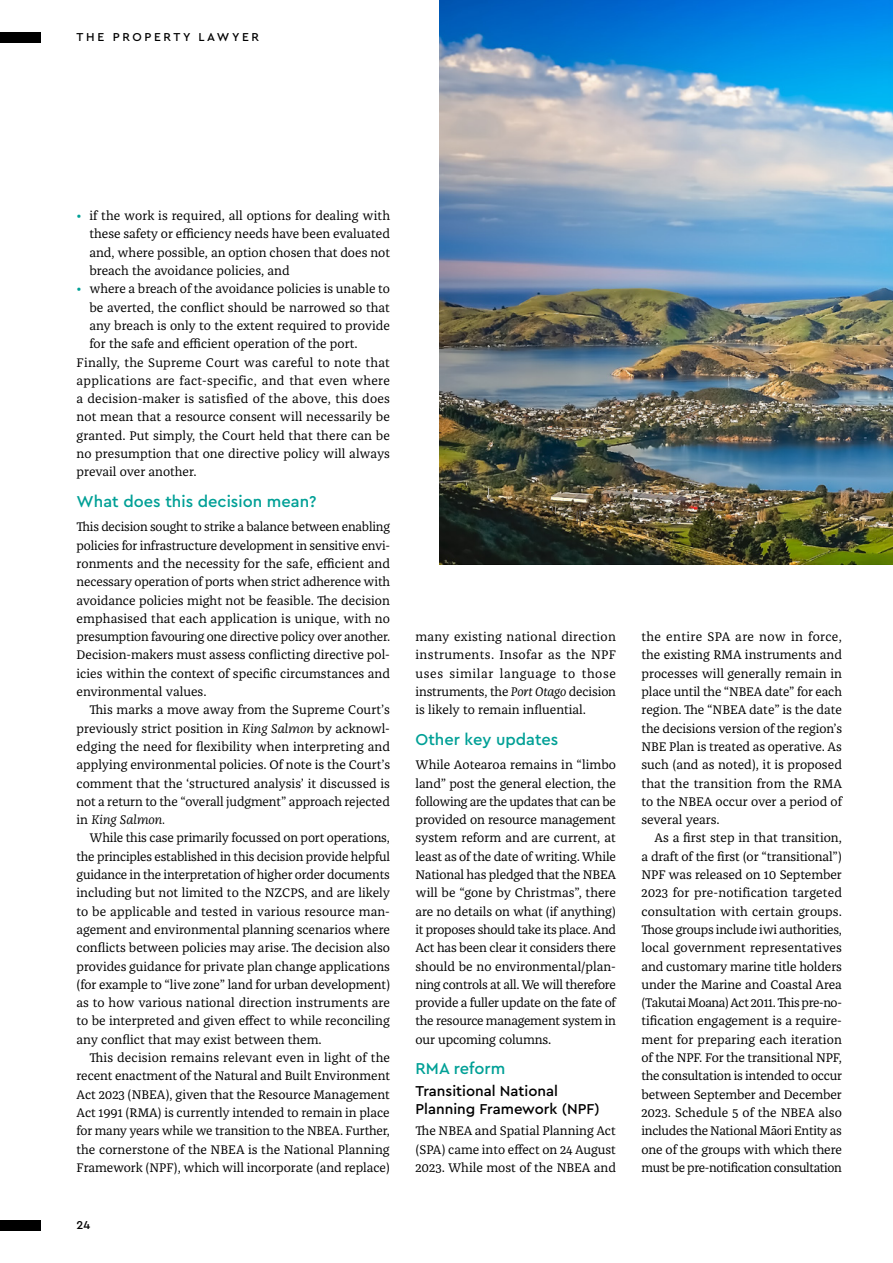
<style>
.page{position:relative;width:893px;height:1263px;background:#fff}
.page>*{position:absolute;margin:0;border:0;box-sizing:border-box;transform-origin:0 0}
.t1{font:500 16.5px "Cera PRO";color:#00a096}
.Subsub{font:500 15px/18.3px "Cera PRO";color:#000}
.Follow{font:12.9px/18.3px "Franziska Pro";letter-spacing:-.005em;color:#000;text-align:justify}
.Undent{font:12.9px/18.3px "Franziska Pro";color:#000;text-align:justify}
.t2{font:500 12px "Cera PRO";letter-spacing:.22em;color:#000}
.s1{color:#00a096}
.s2{font-style:italic}
</style>
<div class="page">
<img style="left:439px;top:0;width:454px;height:564px">
<div style="left:0;top:1220px;width:40px;height:11px;background:#000"></div>
<div style="left:0;top:32px;width:40px;height:11px;background:#000"></div>
<p class="t2" style="left:77px;top:29px;width:184px">THE PROPERTY LAWYER</p>
<p class="Follow" style="left:89px;top:207px;width:302px;text-indent:-13px"><span class="s1">•</span> if the work is required, all options for dealing with these safety or efficiency needs have been evaluated and, where possible, an option chosen that does not breach the avoidance policies, and</p>
<p class="Follow" style="left:89px;top:280px;width:302px;text-indent:-13px"><span class="s1">•</span> where a breach of the avoidance policies is unable to be averted, the conflict should be narrowed so that any breach is only to the extent required to provide for the safe and efficient operation of the port.</p>
<p class="Undent" style="left:77px;top:353px;width:315px">Finally, the Supreme Court was careful to note that applications are fact-specific, and that even where a decision-maker is satisfied of the above, this does not mean that a resource consent will necessarily be granted. Put simply, the Court held that there can be no presumption that one directive policy will always prevail over another.</p>
<p class="t1" style="left:77px;top:490px;width:242px">What does this decision mean?</p>
<p class="Undent" style="left:77px;top:518px;width:315px">This decision sought to strike a balance between enabling policies for infrastructure development in sensitive envi&shy;ronments and the necessity for the safe, efficient and necessary operation of ports when strict adherence with avoidance policies might not be feasible. The decision emphasised that each application is unique, with no presumption favouring one directive policy over another.<br>Decision-makers must assess conflicting directive pol&shy;icies within the context of specific circumstances and environmental values.</p>
<p class="Follow" style="left:77px;top:701px;width:315px;text-indent:13px">This marks a move away from the Supreme Court’s previously strict position in <span class="s2">King Salmon</span> by acknowl&shy;edging the need for flexibility when interpreting and applying environmental policies. Of note is the Court’s comment that the ‘structured analysis’ it discussed is not a return to the “overall judgment” approach rejected in <span class="s2">King Salmon.</span></p>
<p class="Follow" style="left:77px;top:829px;width:315px;text-indent:13px">While this case primarily focussed on port operations, the principles established in this decision provide helpful guidance in the interpretation of higher order documents including but not limited to the NZCPS, and are likely to be applicable and tested in various resource man&shy;agement and environmental planning scenarios where conflicts between policies may arise. The decision also provides guidance for private plan change applications (for example to “live zone” land for urban development) as to how various national direction instruments are to be interpreted and given effect to while reconciling any conflict that may exist between them.</p>
<p class="Follow" style="left:77px;top:1048px;width:315px;text-indent:13px">This decision remains relevant even in light of the recent enactment of the Natural and Built Environment Act 2023 (NBEA), given that the Resource Management Act 1991 (RMA) is currently intended to remain in place for many years while we transition to the NBEA. Further, the cornerstone of the NBEA is the National Planning Framework (NPF), which will incorporate (and replace)</p>
<p class="t2" style="left:77px;top:1217px;width:15px">24</p>
<p class="Follow" style="left:415px;top:627px;width:202px">many existing national direction instruments. Insofar as the NPF uses similar language to those instruments, the <span class="s2">Port Otago</span> decision is likely to remain influential.</p>
<p class="t1" style="left:415px;top:728px;width:144px">Other key updates</p>
<p class="Undent" style="left:415px;top:756px;width:203px">While Aotearoa remains in “limbo land” post the general election, the following are the updates that can be provided on resource management system reform and are current, at least as of the date of writing. While National has pledged that the NBEA will be “gone by Christmas”, there are no details on what (if anything) it proposes should take its place. And Act has been clear it considers there should be no environmental/plan&shy;ning controls at all. We will therefore provide a fuller update on the fate of the resource management system in our upcoming columns.</p>
<p class="t1" style="left:415px;top:1058px;width:91px">RMA reform</p>
<p class="Subsub" style="left:415px;top:1081px;width:186px">Transitional National<br>Planning Framework (NPF)</p>
<p class="Undent" style="left:415px;top:1122px;width:202px">The NBEA and Spatial Planning Act (SPA) came into effect on 24 August 2023. While most of the NBEA and</p>
<p class="Undent" style="left:641px;top:627px;width:203px">the entire SPA are now in force, the existing RMA instruments and processes will generally remain in place until the “NBEA date” for each region. The “NBEA date” is the date the decisions version of the region’s NBE Plan is treated as operative. As such (and as noted), it is proposed that the transition from the RMA to the NBEA occur over a period of several years.</p>
<p class="Follow" style="left:641px;top:829px;width:202px;text-indent:13px">As a first step in that transition, a draft of the first (or “transitional”)<br>NPF was released on 10 September 2023 for pre-notification targeted consultation with certain groups.<br>Those groups include iwi authorities, local government representatives and customary marine title holders under the Marine and Coastal Area (Takutai Moana) Act 2011. This pre-no&shy;tification engagement is a require&shy;ment for preparing each iteration of the NPF. For the transitional NPF, the consultation is intended to occur between September and December 2023. Schedule 5 of the NBEA also includes the National Māori Entity as one of the groups with which there must be pre-notification consultation</p>
</div>
